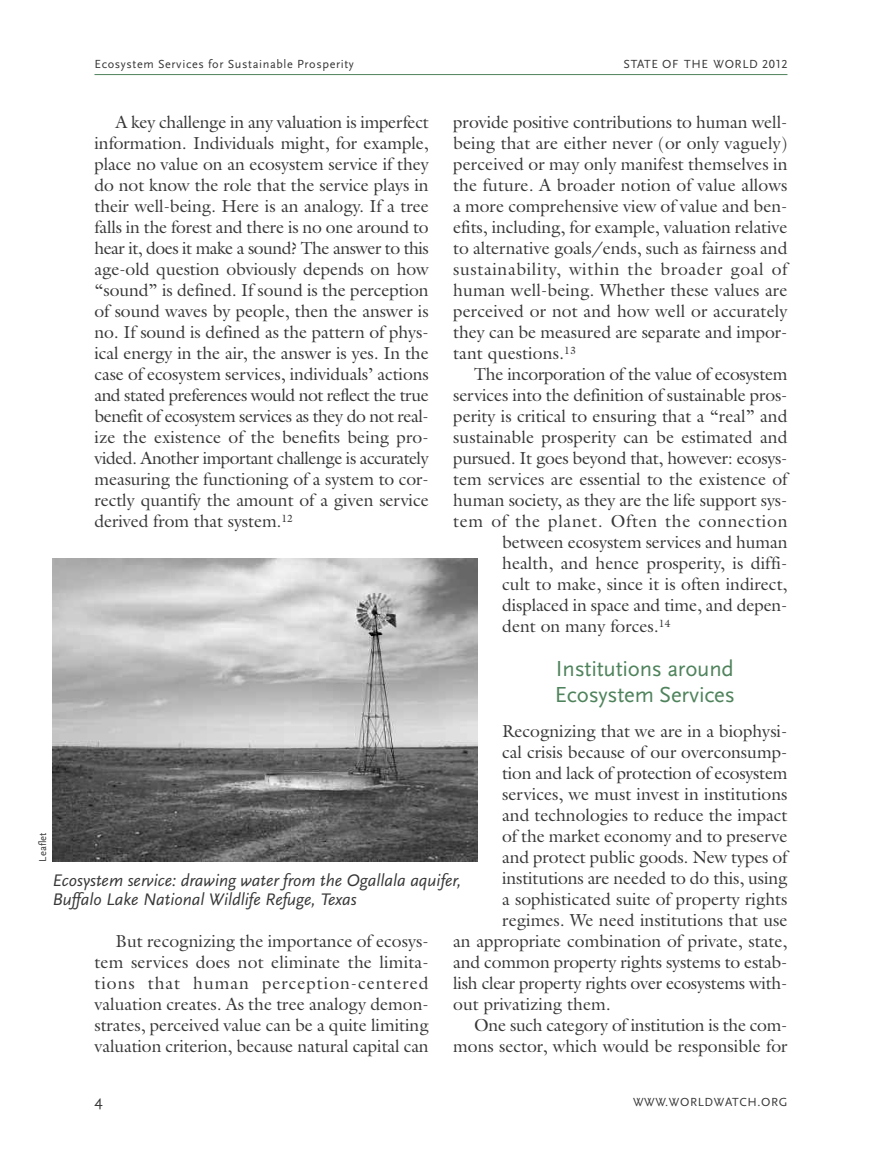
<style>
.page{position:relative;width:882px;height:1166px;background:#fff}
.page>*{position:absolute;margin:0;border:0;box-sizing:border-box;transform-origin:0 0}
.t1{font:22.75px/26.2px "Scala Sans";letter-spacing:-.01em;color:#4f835c}
.t2{font:17.5px/21px "Galliard";color:#393839;text-align:justify}
.t3{font:italic 17.5px/19.2px "Scala Sans";color:#393839}
.t4{font:17.5px "Galliard";letter-spacing:-.02em;color:#393839}
.t5{font:17.5px "Galliard";letter-spacing:.04em;color:#393839}
.t6{font:15.75px "Scala Sans";color:#393839}
.t7{font:12.25px "Scala Sans";letter-spacing:.05em;color:#393839}
.t8{font:10.5px "Scala Sans";color:#393839}
.s1{font-family:"Scala Sans Caps"}
</style>
<div class="page">
<hr style="left:94px;top:74px;width:694px;height:1px;background:#4f835c">
<img style="left:52px;top:558px;width:426px;height:303px">
<p class="t7" style="left:94px;top:57px;width:261px">Ecosystem Services for Sustainable Prosperity</p>
<p class="t7" style="left:624px;top:57px;width:165px">STATE OF THE WORLD <span class="s1">2012</span></p>
<p class="t2" style="left:94px;top:111px;width:336px;text-indent:21px">A key challenge in any valuation is imperfect information. Individuals might, for example, place no value on an ecosystem service if they do not know the role that the service plays in their well-being. Here is an analogy. If a tree falls in the forest and there is no one around to hear it, does it make a sound? The answer to this age-old question obviously depends on how “sound” is defined. If sound is the perception of sound waves by people, then the answer is no. If sound is defined as the pattern of phys&shy;ical energy in the air, the answer is yes. In the case of ecosystem services, individuals’ actions and stated preferences would not reflect the true benefit of ecosystem services as they do not real&shy;ize the existence of the benefits being pro&shy;vided. Another important challenge is accurately measuring the functioning of a system to cor&shy;rectly quantify the amount of a given service derived from that system.<sup>12</sup></p>
<p class="t2" style="left:453px;top:111px;width:336px">provide positive contributions to human well&shy;being that are either never (or only vaguely) perceived or may only manifest themselves in the future. A broader notion of value allows a more comprehensive view of value and ben&shy;efits, including, for example, valuation relative to alternative goals/ends, such as fairness and sustainability, within the broader goal of human well-being. Whether these values are perceived or not and how well or accurately they can be measured are separate and impor&shy;tant questions.<sup>13</sup></p>
<p class="t2" style="left:474px;top:363px;width:315px">The incorporation of the value of ecosystem</p>
<p class="t2" style="left:453px;top:384px;width:336px">services into the definition of sustainable pros-</p>
<p class="t2" style="left:453px;top:405px;width:336px">perity is critical to ensuring that a “real” and</p>
<p class="t2" style="left:453px;top:426px;width:336px">sustainable prosperity can be estimated and</p>
<p class="t2" style="left:453px;top:447px;width:336px">pursued. It goes beyond that, however: ecosys-</p>
<p class="t2" style="left:453px;top:468px;width:336px">tem services are essential to the existence of</p>
<p class="t2" style="left:453px;top:489px;width:336px">human society, as they are the life support sys-</p>
<p class="t5" style="left:453px;top:510px;width:336px">tem of the planet. Often the connection</p>
<p class="t2" style="left:502px;top:531px;width:287px">between ecosystem services and human</p>
<p class="t2" style="left:502px;top:552px;width:287px">health, and hence prosperity, is diffi-</p>
<p class="t2" style="left:502px;top:573px;width:287px">cult to make, since it is often indirect,</p>
<p class="t2" style="left:502px;top:594px;width:287px">displaced in space and time, and depen-</p>
<p class="t2" style="left:502px;top:615px;width:170px">dent on many forces.<sup>14</sup></p>
<h1 class="t1" style="left:555px;top:655px;width:182px">Institutions around<br>Ecosystem Services</h1>
<p class="t2" style="left:502px;top:720px;width:287px">Recognizing that we are in a biophysi-</p>
<p class="t2" style="left:502px;top:741px;width:287px">cal crisis because of our overconsump-</p>
<p class="t2" style="left:502px;top:762px;width:287px">tion and lack of protection of ecosystem</p>
<p class="t2" style="left:502px;top:783px;width:287px">services, we must invest in institutions</p>
<p class="t2" style="left:502px;top:804px;width:287px">and technologies to reduce the impact</p>
<p class="t2" style="left:502px;top:825px;width:287px">of the market economy and to preserve</p>
<p class="t2" style="left:502px;top:846px;width:287px">and protect public goods. New types of</p>
<p class="t2" style="left:502px;top:867px;width:287px">institutions are needed to do this, using</p>
<p class="t2" style="left:502px;top:888px;width:287px">a sophisticated suite of property rights</p>
<p class="t2" style="left:502px;top:909px;width:287px">regimes. We need institutions that use</p>
<p class="t2" style="left:453px;top:930px;width:336px">an appropriate combination of private, state,</p>
<p class="t2" style="left:453px;top:951px;width:336px">and common property rights systems to estab-</p>
<p class="t2" style="left:453px;top:972px;width:336px">lish clear property rights over ecosystems with-</p>
<p class="t2" style="left:453px;top:993px;width:159px">out privatizing them.</p>
<p class="t4" style="left:474px;top:1014px;width:315px">One such category of institution is the com-</p>
<p class="t2" style="left:453px;top:1035px;width:336px">mons sector, which would be responsible for</p>
<p class="t8" style="left:37px;top:861px;width:30px;rotate:-90deg">Leaflet</p>
<p class="t3" style="left:52px;top:870px;width:411px">Ecosystem service: drawing water from the Ogallala aquifer,<br>Buffalo Lake National Wildlife Refuge, Texas</p>
<p class="t2" style="left:95px;top:930px;width:336px;text-indent:21px">But recognizing the importance of ecosys&shy;tem services does not eliminate the limita&shy;tions that human perception-centered valuation creates. As the tree analogy demon&shy;strates, perceived value can be a quite limiting valuation criterion, because natural capital can</p>
<p class="t6" style="left:94px;top:1090px;width:10px">4</p>
<p class="t7" style="left:633px;top:1094px;width:156px">WWW.WORLDWATCH.ORG</p>
</div>
